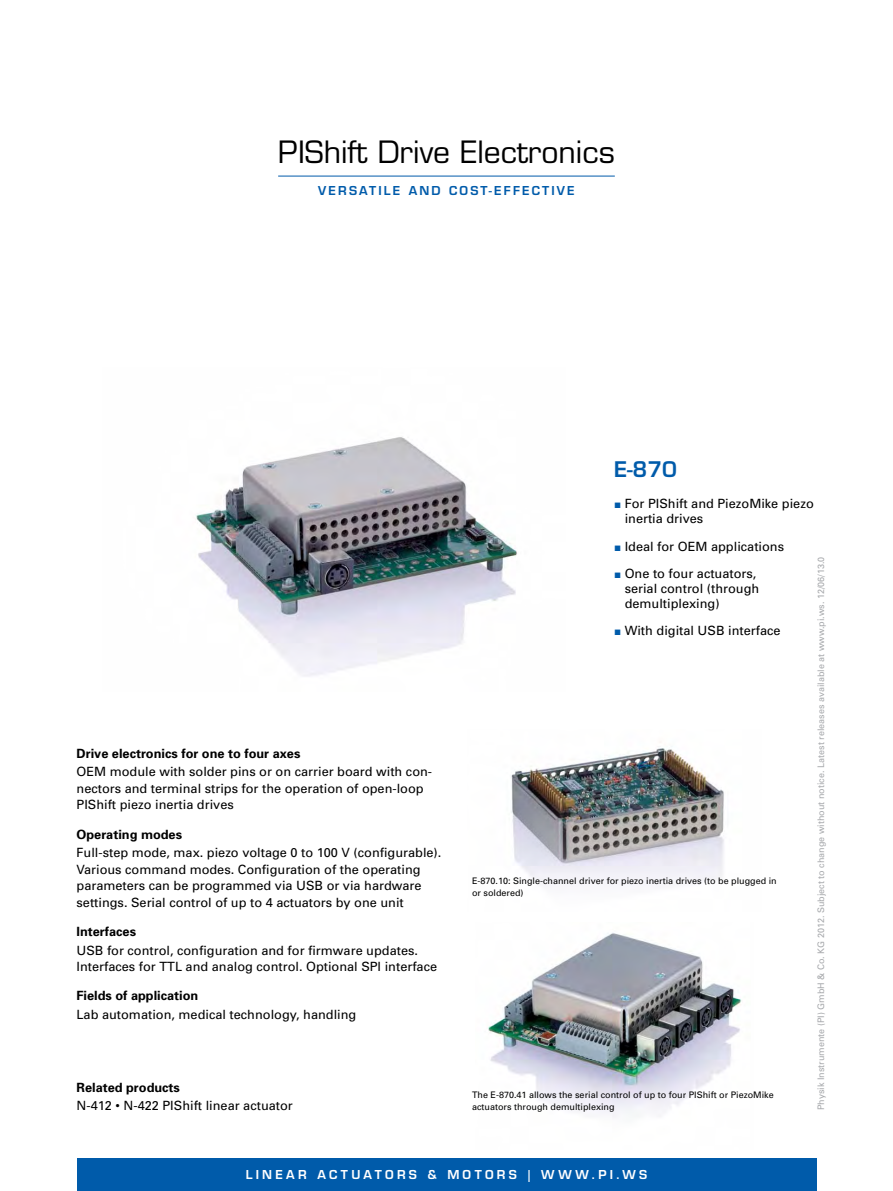
<style>
.page{position:relative;width:893px;height:1191px;background:#fff}
.page>*{position:absolute;margin:0;border:0;box-sizing:border-box;transform-origin:0 0}
.t1{font:30px "Eurostile";color:#000}
.t2{font:600 21px "Eurostile";color:#005baa}
.t3{font:12.75px/16.5px "Univers";color:#000}
.t4{font:700 12.75px "Univers";color:#000}
.t5{font:600 12px "Eurostile";letter-spacing:.275em;color:#fff}
.t6{font:600 12px "Eurostile";letter-spacing:.18em;color:#005baa}
.t7{font:9px/12px "Univers";color:#000}
.t8{font:9px "Univers";color:#a7a9ac}
</style>
<div class="page">
<div style="left:77px;top:1158px;width:739px;height:33px;background:#005baa"></div>
<img style="left:488px;top:933px;width:254px;height:184px">
<img style="left:196px;top:437px;width:321px;height:239px">
<hr style="left:278px;top:176px;width:337px;height:1px;background:#005baa">
<img style="left:511px;top:741px;width:213px;height:144px">
<h1 class="t1" style="left:278px;top:134px;width:338px">PIShift Drive Electronics</h1>
<p class="t6" style="left:318px;top:183px;width:258px">VERSATILE AND COST-EFFECTIVE</p>
<p class="t4" style="left:77px;top:745px;width:225px">Drive electronics for one to four axes</p>
<p class="t3" style="left:77px;top:763px;width:357px">OEM module with solder pins or on carrier board with con&shy;nectors and terminal strips for the operation of open-loop<br>PIShift piezo inertia drives</p>
<p class="t4" style="left:77px;top:826px;width:107px">Operating modes</p>
<p class="t3" style="left:77px;top:844px;width:366px">Full-step mode, max. piezo voltage 0 to 100 V (configurable).<br>Various command modes. Configuration of the operating parameters can be programmed via USB or via hardware settings. Serial control of up to 4 actuators by one unit</p>
<p class="t4" style="left:77px;top:923px;width:61px">Interfaces</p>
<p class="t3" style="left:77px;top:942px;width:362px">USB for control, configuration and for firmware updates.<br>Interfaces for TTL and analog control. Optional SPI interface</p>
<p class="t4" style="left:77px;top:988px;width:123px">Fields of application</p>
<p class="t3" style="left:77px;top:1006px;width:281px">Lab automation, medical technology, handling</p>
<p class="t4" style="left:77px;top:1079px;width:105px">Related products</p>
<p class="t3" style="left:77px;top:1097px;width:218px">N-412 • N-422 PIShift linear actuator</p>
<h2 class="t2" style="left:614px;top:456px;width:64px">E-870</h2>
<p class="t3" style="left:625px;top:497px;width:191px;line-height:14.7px">For PIShift and PiezoMike piezo inertia drives</p>
<p class="t3" style="left:625px;top:532px;width:161px;line-height:27.5px">Ideal for OEM applications<br>One to four actuators,</p>
<p class="t3" style="left:625px;top:581px;width:136px;line-height:14.7px">serial control (through demultiplexing)</p>
<p class="t3" style="left:625px;top:622px;width:157px">With digital USB interface</p>
<p class="t8" style="left:816px;top:1110px;width:555px;rotate:-90deg">Physik Instrumente (PI) GmbH &amp; Co. KG 2012. Subject to change without notice. Latest releases available at www.pi.ws. 12/06/13.0</p>
<p class="t7" style="left:472px;top:874px;width:306px">E-870.10: Single-channel driver for piezo inertia drives (to be plugged in or soldered)</p>
<p class="t7" style="left:472px;top:1089px;width:303px">The E-870.41 allows the serial control of up to four PIShift or PiezoMike actuators through demultiplexing</p>
<p class="t5" style="left:246px;top:1166px;width:403px">LINEAR ACTUATORS &amp; MOTORS | WWW.PI.WS</p>
</div>
